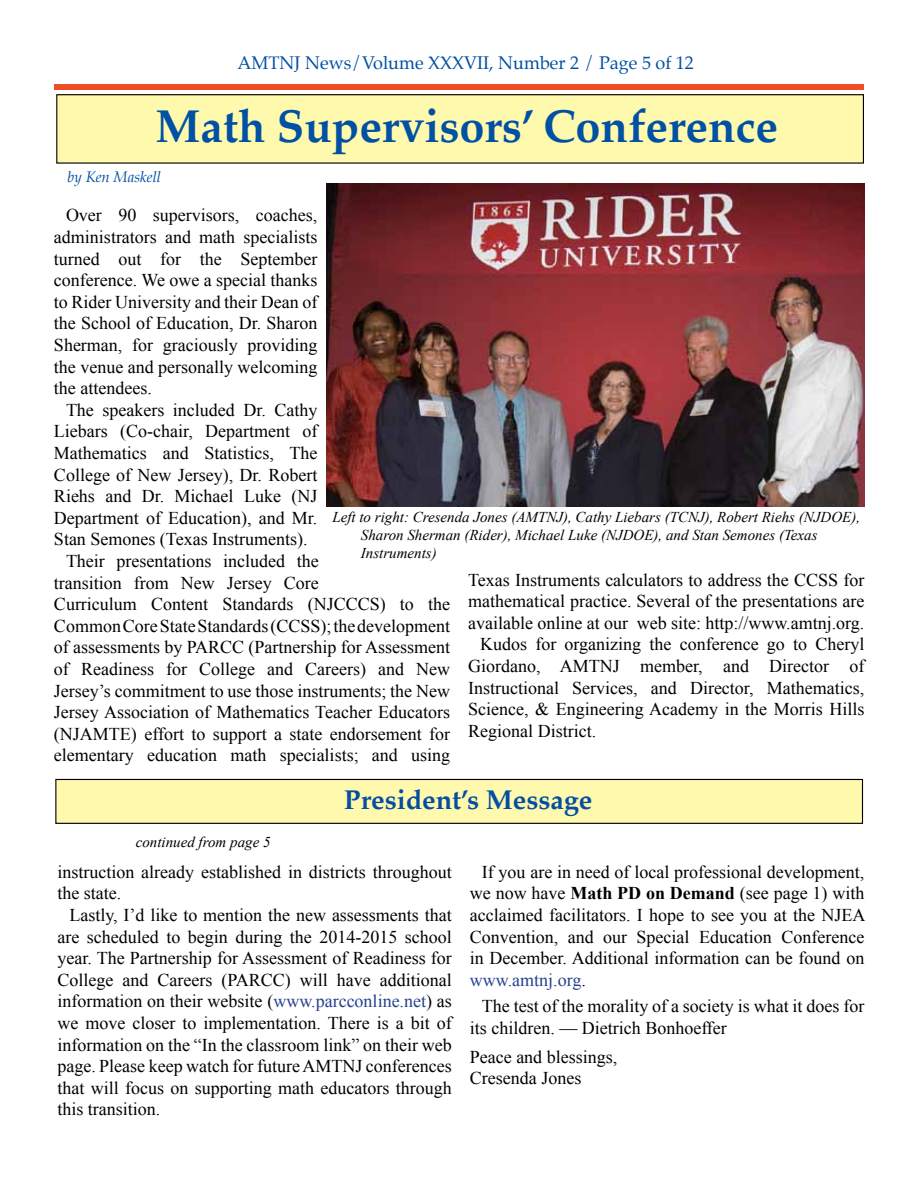
<style>
.page{position:relative;width:918px;height:1188px;background:#fff}
.page>*{position:absolute;margin:0;border:0;box-sizing:border-box;transform-origin:0 0}
.t1{font:700 45.9px "Palatino";color:#0050a3}
.t2{font:700 27px "Palatino";color:#034ea2}
.t3{font:18px/21.6px "Times New Roman";color:#000;text-align:justify}
.t4{font:18px "Palatino";color:#0050a3}
.t5{font:italic 15px/18px "Times New Roman";color:#000}
.t6{font:italic 15px "Palatino";color:#0050a3}
.s1{color:#25408f}
.s2{font-weight:700}
</style>
<div class="page">
<div style="left:54px;top:84px;width:810px;height:6px;background:#f04d27"></div>
<div style="left:57px;top:95px;width:806px;height:68px;background:#fff9ae"></div>
<div style="left:56px;top:94px;width:808px;height:70px;border:1px solid #000"></div>
<img style="left:326px;top:184px;width:538px;height:323px">
<div style="left:56px;top:779px;width:807px;height:44px;background:#fff9ae"></div>
<div style="left:55px;top:779px;width:808px;height:45px;border:1px solid #000"></div>
<p class="t4" style="left:238px;top:48px;width:458px">AMTNJ News/Volume XXXVII, Number 2 / Page 5 of 12</p>
<h1 class="t1" style="left:156px;top:87px;width:624px">Math Supervisors’ Conference</h1>
<p class="t6" style="left:68px;top:165px;width:95px">by Ken Maskell</p>
<p class="t3" style="left:54px;top:204px;width:265px;text-indent:12px">Over 90 supervisors, coaches, administrators and math specialists turned out for the September conference. We owe a special thanks to Rider University and their Dean of the School of Education, Dr. Sharon Sherman, for graciously providing the venue and personally welcoming the attendees.</p>
<p class="t3" style="left:66px;top:399px;width:253px">The speakers included Dr. Cathy</p>
<p class="t3" style="left:54px;top:420px;width:265px">Liebars (Co-chair, Department of</p>
<p class="t3" style="left:54px;top:442px;width:265px">Mathematics and Statistics, The</p>
<p class="t3" style="left:54px;top:464px;width:265px">College of New Jersey), Dr. Robert</p>
<p class="t3" style="left:54px;top:485px;width:265px">Riehs and Dr. Michael Luke (NJ</p>
<p class="t3" style="left:54px;top:507px;width:265px">Department of Education), and Mr.</p>
<p class="t3" style="left:54px;top:528px;width:255px">Stan Semones (Texas Instruments).</p>
<p class="t3" style="left:66px;top:550px;width:254px">Their presentations included the</p>
<p class="t3" style="left:54px;top:572px;width:266px">transition from New Jersey Core</p>
<p class="t3" style="left:54px;top:593px;width:398px">Curriculum Content Standards (NJCCCS) to the</p>
<p class="t3" style="left:54px;top:615px;width:398px">Common Core State Standards (CCSS); the development</p>
<p class="t3" style="left:54px;top:636px;width:398px">of assessments by PARCC (Partnership for Assessment</p>
<p class="t3" style="left:54px;top:658px;width:398px">of Readiness for College and Careers) and New</p>
<p class="t3" style="left:54px;top:680px;width:398px">Jersey’s commitment to use those instruments; the New</p>
<p class="t3" style="left:54px;top:701px;width:398px">Jersey Association of Mathematics Teacher Educators</p>
<p class="t3" style="left:54px;top:723px;width:398px">(NJAMTE) effort to support a state endorsement for</p>
<p class="t3" style="left:54px;top:744px;width:398px">elementary education math specialists; and using</p>
<p class="t5" style="left:361px;top:507px;width:501px;text-indent:-28px">Left to right: Cresenda Jones (AMTNJ), Cathy Liebars (TCNJ), Robert Riehs (NJDOE),<br>Sharon Sherman (Rider), Michael Luke (NJDOE), and Stan Semones (Texas<br>Instruments)</p>
<p class="t3" style="left:468px;top:569px;width:398px">Texas Instruments calculators to address the CCSS for</p>
<p class="t3" style="left:468px;top:590px;width:398px">mathematical practice. Several of the presentations are</p>
<p class="t3" style="left:468px;top:612px;width:398px">available online at our web site: http://www.amtnj.org.</p>
<p class="t3" style="left:480px;top:633px;width:386px">Kudos for organizing the conference go to Cheryl</p>
<p class="t3" style="left:468px;top:655px;width:398px">Giordano, AMTNJ member, and Director of</p>
<p class="t3" style="left:468px;top:677px;width:398px">Instructional Services, and Director, Mathematics,</p>
<p class="t3" style="left:468px;top:698px;width:398px">Science, &amp; Engineering Academy in the Morris Hills</p>
<p class="t3" style="left:468px;top:720px;width:129px">Regional District.</p>
<h2 class="t2" style="left:344px;top:776px;width:250px">President’s Message</h2>
<p class="t5" style="left:136px;top:833px;width:136px">continued from page 5</p>
<p class="t3" style="left:57px;top:861px;width:396px">instruction already established in districts throughout the state.</p>
<p class="t3" style="left:57px;top:904px;width:396px;text-indent:12px">Lastly, I’d like to mention the new assessments that are scheduled to begin during the 2014-2015 school year. The Partnership for Assessment of Readiness for College and Careers (PARCC) will have additional information on their website (<span class="s1">www.parcconline.net</span>) as we move closer to implementation. There is a bit of information on the “In the classroom link” on their web page. Please keep watch for future AMTNJ conferences that will focus on supporting math educators through this transition.</p>
<p class="t3" style="left:470px;top:861px;width:397px;text-indent:12px">If you are in need of local professional development, we now have <span class="s2">Math PD on Demand</span> (see page 1) with acclaimed facilitators. I hope to see you at the NJEA Convention, and our Special Education Conference in December. Additional information can be found on <span class="s1">www.amtnj.org</span>.</p>
<p class="t3" style="left:470px;top:995px;width:396px;text-indent:12px">The test of the morality of a society is what it does for its children. — Dietrich Bonhoeffer</p>
<p class="t3" style="left:470px;top:1046px;width:149px">Peace and blessings,<br>Cresenda Jones</p>
</div>
